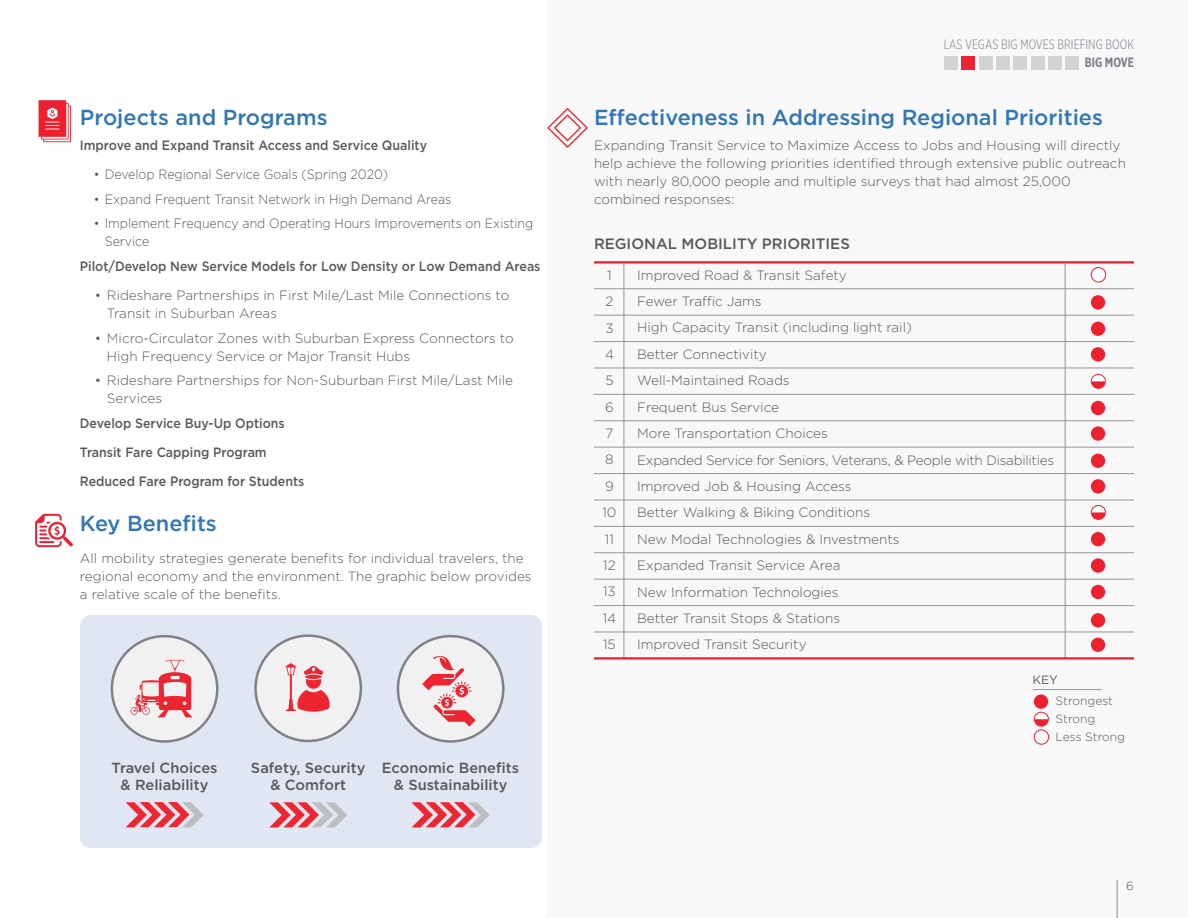
<style>
.page{position:relative;width:1188px;height:918px;background:#fff}
.page>*{position:absolute;margin:0;border:0;box-sizing:border-box;transform-origin:0 0}
.t1{font:500 21.75px "Gotham";color:#3176b5}
.t2{font:500 15px "Gotham";color:#58585b}
.t3{font:500 14.55px/17.5px "Gotham";color:#58585b;text-align:center}
.t4{font:300 13.5px/18px "Gotham";color:#58595b}
.t5{font:300 13.5px/26.4px "Gotham";color:#58585b}
.t6{font:300 13.5px/18px "Gotham";color:#58595b;scale:.92 1}
.t7{font:500 13.5px "Gotham";color:#58595b;scale:.92 1}
.t8{font:500 13.5px/28.8px "Gotham";color:#58585b;scale:.92 1}
.t9{font:300 13.5px "Gotham X Narrow";color:#827f8a}
.t10{font:700 13.5px "Gotham X Narrow";color:#827f8a}
.t11{font:300 12px/17.7px "Gotham";color:#58585b}
.t12{font:12px "Gotham";color:#58585b}
.t13{font:300 12px "Gotham";color:#55575a}
</style>
<div class="page">
<div style="left:547px;top:0;width:641px;height:918px;background:#f8f8f8"></div>
<hr style="left:594px;top:261px;width:540px;height:2px;background:#ed2030">
<hr style="left:1065px;top:263px;width:1px;height:395px;background:#939598">
<hr style="left:624px;top:263px;width:1px;height:396px;background:#939598">
<hr style="left:594px;top:288px;width:540px;height:1px;background:#939598">
<hr style="left:594px;top:315px;width:540px;height:1px;background:#939598">
<hr style="left:594px;top:341px;width:540px;height:1px;background:#939598">
<hr style="left:594px;top:368px;width:540px;height:1px;background:#939598">
<hr style="left:594px;top:394px;width:540px;height:1px;background:#939598">
<hr style="left:594px;top:420px;width:540px;height:1px;background:#939598">
<hr style="left:594px;top:447px;width:540px;height:1px;background:#939598">
<hr style="left:594px;top:473px;width:540px;height:1px;background:#939598">
<hr style="left:594px;top:500px;width:540px;height:1px;background:#939598">
<hr style="left:594px;top:526px;width:540px;height:1px;background:#939598">
<hr style="left:594px;top:552px;width:540px;height:1px;background:#939598">
<hr style="left:594px;top:579px;width:540px;height:1px;background:#939598">
<hr style="left:594px;top:605px;width:540px;height:1px;background:#939598">
<hr style="left:594px;top:632px;width:540px;height:1px;background:#939598">
<hr style="left:594px;top:657px;width:540px;height:2px;background:#ed2030">
<svg style="left:39px;top:100px;width:32px;height:42px"></svg>
<svg style="left:547px;top:108px;width:41px;height:40px"></svg>
<div style="left:80px;top:615px;width:462px;height:233px;background:#e1e6f3;border-radius:11px"></div>
<div style="left:398px;top:636px;width:105px;height:105px;background:#f1f1f2;border-radius:50%"></div>
<div style="left:397px;top:635px;width:108px;height:108px;border:2px solid #808285;border-radius:50%"></div>
<svg style="left:422px;top:655px;width:54px;height:72px"></svg>
<svg style="left:125px;top:802px;width:79px;height:25px"></svg>
<svg style="left:412px;top:802px;width:78px;height:26px"></svg>
<svg style="left:269px;top:802px;width:78px;height:26px"></svg>
<div style="left:112px;top:636px;width:105px;height:105px;background:#f1f1f2;border-radius:50%"></div>
<div style="left:111px;top:635px;width:107px;height:108px;border:2px solid #808285;border-radius:50%"></div>
<svg style="left:131px;top:660px;width:61px;height:57px"></svg>
<div style="left:256px;top:636px;width:105px;height:105px;background:#f1f1f2;border-radius:50%"></div>
<div style="left:254px;top:634px;width:108px;height:108px;border:2px solid #808285;border-radius:50%"></div>
<svg style="left:286px;top:662px;width:44px;height:50px"></svg>
<svg style="left:35px;top:514px;width:38px;height:33px"></svg>
<svg style="left:1091px;top:374px;width:15px;height:15px"></svg>
<svg style="left:1091px;top:505px;width:15px;height:15px"></svg>
<div style="left:1091px;top:295px;width:14px;height:15px;background:#ed2030;border-radius:50%"></div>
<div style="left:1091px;top:322px;width:14px;height:14px;background:#ed2030;border-radius:50%"></div>
<div style="left:1091px;top:347px;width:14px;height:15px;background:#ed2030;border-radius:50%"></div>
<div style="left:1091px;top:401px;width:14px;height:14px;background:#ed2030;border-radius:50%"></div>
<div style="left:1091px;top:426px;width:14px;height:15px;background:#ed2030;border-radius:50%"></div>
<div style="left:1091px;top:454px;width:14px;height:14px;background:#ed2030;border-radius:50%"></div>
<div style="left:1091px;top:479px;width:14px;height:15px;background:#ed2030;border-radius:50%"></div>
<div style="left:1091px;top:532px;width:14px;height:14px;background:#ed2030;border-radius:50%"></div>
<div style="left:1091px;top:585px;width:14px;height:14px;background:#ed2030;border-radius:50%"></div>
<div style="left:1091px;top:558px;width:14px;height:15px;background:#ed2030;border-radius:50%"></div>
<div style="left:1091px;top:613px;width:14px;height:14px;background:#ed2030;border-radius:50%"></div>
<div style="left:1091px;top:638px;width:14px;height:14px;background:#ed2030;border-radius:50%"></div>
<div style="left:1091px;top:268px;width:15px;height:14px;background:#fff;border-radius:50%"></div>
<div style="left:1091px;top:267px;width:15px;height:15px;border:1px solid #ed2030;border-radius:50%"></div>
<hr style="left:1033px;top:689px;width:69px;height:1px;background:#939598">
<svg style="left:1034px;top:712px;width:15px;height:15px"></svg>
<div style="left:1034px;top:694px;width:14px;height:15px;background:#ed2030;border-radius:50%"></div>
<div style="left:1034px;top:729px;width:15px;height:16px;border:1px solid #ed2030;border-radius:50%"></div>
<hr style="left:1117px;top:880px;width:1px;height:38px;background:#939598">
<div style="left:944px;top:56px;width:14px;height:14px;background:#d2d2d4"></div>
<div style="left:979px;top:56px;width:13px;height:14px;background:#d3d2d4"></div>
<div style="left:996px;top:56px;width:14px;height:14px;background:#d1d2d4"></div>
<div style="left:1014px;top:56px;width:13px;height:14px;background:#d1d2d4"></div>
<div style="left:1031px;top:56px;width:13px;height:14px;background:#d1d2d4"></div>
<div style="left:1048px;top:56px;width:14px;height:14px;background:#d1d2d4"></div>
<div style="left:1066px;top:56px;width:13px;height:14px;background:#d1d2d4"></div>
<div style="left:962px;top:56px;width:13px;height:14px;background:#ee2332"></div>
<h1 class="t1" style="left:80px;top:103px;width:249px">Projects and Programs</h1>
<p class="t7" style="left:80px;top:137px;width:379px">Improve and Expand Transit Access and Service Quality</p>
<p class="t6" style="left:94px;top:165px;width:322px">• Develop Regional Service Goals (Spring 2020)</p>
<p class="t6" style="left:94px;top:190px;width:390px">• Expand Frequent Transit Network in High Demand Areas</p>
<p class="t6" style="left:105px;top:214px;width:467px;text-indent:-11px">• Implement Frequency and Operating Hours Improvements on Existing<br>Service</p>
<p class="t7" style="left:80px;top:258px;width:502px">Pilot/Develop New Service Models for Low Density or Low Demand Areas</p>
<p class="t4" style="left:107px;top:286px;width:404px;text-indent:-12px">• Rideshare Partnerships in First Mile/Last Mile Connections to<br>Transit in Suburban Areas</p>
<p class="t4" style="left:107px;top:329px;width:408px;text-indent:-12px">• Micro-Circulator Zones with Suburban Express Connectors to<br>High Frequency Service or Major Transit Hubs</p>
<p class="t4" style="left:107px;top:371px;width:408px;text-indent:-12px">• Rideshare Partnerships for Non-Suburban First Mile/Last Mile<br>Services</p>
<p class="t8" style="left:80px;top:409px;width:246px">Develop Service Buy-Up Options<br>Transit Fare Capping Program<br>Reduced Fare Program for Students</p>
<p class="t3" style="left:112px;top:477px;width:107px">Travel Choices</p>
<h1 class="t1" style="left:80px;top:509px;width:138px">Key Benefits</h1>
<p class="t4" style="left:80px;top:549px;width:453px">All mobility strategies generate benefits for individual travelers, the regional economy and the environment. The graphic below provides a relative scale of the benefits.</p>
<p class="t3" style="left:112px;top:758px;width:107px">Travel Choices &amp; Reliability</p>
<p class="t3" style="left:382px;top:758px;width:139px">Economic Benefits &amp; Sustainability</p>
<p class="t3" style="left:251px;top:758px;width:116px">Safety, Security &amp; Comfort</p>
<p class="t9" style="left:944px;top:36px;width:192px">LAS VEGAS BIG MOVES BRIEFING BOOK</p>
<p class="t10" style="left:1085px;top:54px;width:51px">BIG MOVE</p>
<h1 class="t1" style="left:594px;top:103px;width:510px">Effectiveness in Addressing Regional Priorities</h1>
<p class="t4" style="left:594px;top:136px;width:533px">Expanding Transit Service to Maximize Access to Jobs and Housing will directly help achieve the following priorities identified through extensive public outreach with nearly 80,000 people and multiple surveys that had almost 25,000 combined responses:</p>
<p class="t2" style="left:594px;top:233px;width:257px">REGIONAL MOBILITY PRIORITIES</p>
<p class="t5" style="left:607px;top:261px;width:6px">1</p>
<p class="t5" style="left:637px;top:261px;width:211px">Improved Road &amp; Transit Safety</p>
<p class="t5" style="left:602px;top:288px;width:16px">2<br>3<br>4<br>5<br>6<br>7<br>8<br>9<br>10<br>11<br>12<br>13<br>14<br>15</p>
<p class="t5" style="left:637px;top:288px;width:419px">Fewer Traffic Jams<br>High Capacity Transit (including light rail)<br>Better Connectivity<br>Well-Maintained Roads<br>Frequent Bus Service<br>More Transportation Choices<br>Expanded Service for Seniors, Veterans, &amp; People with Disabilities<br>Improved Job &amp; Housing Access<br>Better Walking &amp; Biking Conditions<br>New Modal Technologies &amp; Investments<br>Expanded Transit Service Area<br>New Information Technologies<br>Better Transit Stops &amp; Stations<br>Improved Transit Security</p>
<p class="t12" style="left:1033px;top:672px;width:27px">KEY</p>
<p class="t11" style="left:1056px;top:692px;width:71px">Strongest<br>Strong<br>Less Strong</p>
<p class="t13" style="left:1126px;top:878px;width:9px">6</p>
</div>
